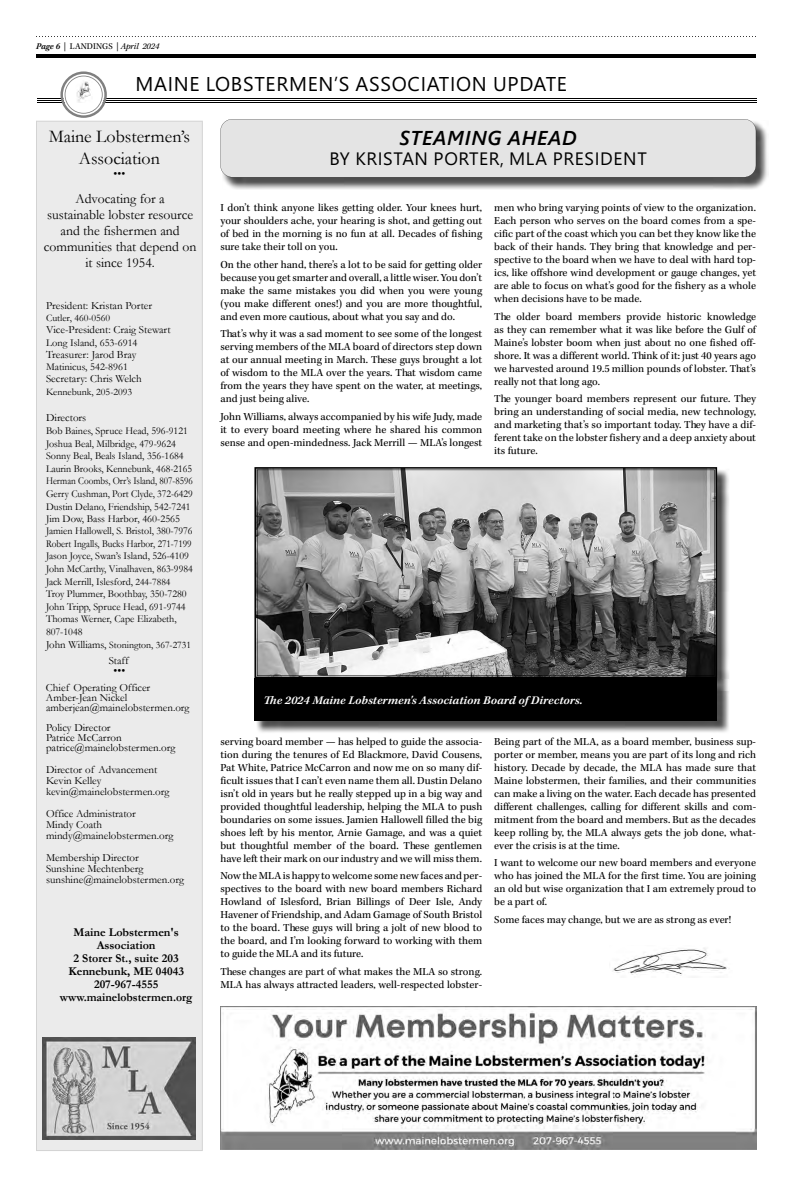
<style>
.page{position:relative;width:792px;height:1188px;background:#fff}
.page>*{position:absolute;margin:0;border:0;box-sizing:border-box;transform-origin:0 0}
.t1{font:20px "Segoe UI";letter-spacing:.035em;color:#000}
.t2{font:italic 600 20px "Segoe UI";letter-spacing:.035em;color:#000}
.t3{font:18px "Segoe UI";letter-spacing:.035em;color:#000}
.t4{font:18px/21.6px "Garamond";color:#000;text-align:center}
.t5{font:14px/16px "Garamond";color:#000;text-align:center}
.t6{font:700 12px/13px "Garamond";color:#000;text-align:center}
.t7{font:italic 600 12px "Kepler Std";color:#fff;scale:1.06 1}
.t8{font:11px/13px "Kepler Std";color:#000;text-align:justify}
.t9{font:11px/11px "Garamond";color:#000}
.t10{font:10.5px/12.6px "Garamond";color:#000}
.t11{font:10px "Garamond";color:#000}
.t12{font:9px "Kepler Std";letter-spacing:.01em;color:#000}
.s1{font-weight:600;font-style:italic}
.s2{font-style:italic}
.s3{font-size:10px}
.s4{font-size:11px}
</style>
<div class="page">
<svg style="left:36px;top:36px;width:720px;height:1px"></svg>
<hr style="left:36px;top:54px;width:720px;height:4px;background:#000">
<img style="left:220px;top:1006px;width:536px;height:143px">
<img style="left:223px;top:122px;width:545px;height:67px">
<div style="left:220px;top:119px;width:536px;height:58px;background:#e4e4e4"></div>
<hr style="left:37px;top:102px;width:720px;height:1px;background:#000">
<hr style="left:37px;top:100px;width:720px;height:1px;background:#000">
<hr style="left:37px;top:98px;width:720px;height:1px;background:#000">
<svg style="left:60px;top:71px;width:47px;height:47px"></svg>
<img style="left:75px;top:81px;width:17px;height:22px">
<div style="left:36px;top:121px;width:167px;height:1030px;background:#ebebeb"></div>
<img style="left:43px;top:1038px;width:153px;height:101px">
<img style="left:717px;top:469px;width:12px;height:211px">
<svg style="left:254px;top:467px;width:463px;height:211px;background:#424242"></svg>
<svg style="left:257px;top:470px;width:458px;height:206px;background:#8b8b8b"></svg>
<img style="left:613px;top:948px;width:114px;height:28px">
<img style="left:256px;top:691px;width:473px;height:42px">
<img style="left:717px;top:680px;width:12px;height:11px">
<div style="left:254px;top:678px;width:463px;height:43px;background:#000"></div>
<p class="t12" style="left:36px;top:41px;width:125px"><span class="s1">Page 6</span> | LANDINGS | <span class="s2">April 2024</span></p>
<h1 class="t1" style="left:135px;top:72px;width:433px">MAINE LOBSTERMEN’S ASSOCIATION UPDATE</h1>
<h2 class="t4" style="left:49px;top:126px;width:143px">Maine Lobstermen’s<br>Association</h2>
<p class="t9" style="left:114px;top:168px;width:13px">•••</p>
<h1 class="t2" style="left:399px;top:119px;width:179px">STEAMING AHEAD</h1>
<h2 class="t3" style="left:330px;top:149px;width:319px">BY KRISTAN PORTER, MLA PRESIDENT</h2>
<p class="t5" style="left:44px;top:190px;width:154px">Advocating for a<br>sustainable lobster resource and the fishermen and communities that depend on it since 1954.</p>
<p class="t8" style="left:220px;top:202px;width:263px">I don’t think anyone likes getting older. Your knees hurt, your shoulders ache, your hearing is shot, and getting out of bed in the morning is no fun at all. Decades of fishing sure take their toll on you.</p>
<p class="t8" style="left:494px;top:202px;width:263px">men who bring varying points of view to the organization.<br>Each person who serves on the board comes from a spe&shy;cific part of the coast which you can bet they know like the back of their hands. They bring that knowledge and per&shy;spective to the board when we have to deal with hard top&shy;ics, like offshore wind development or gauge changes, yet are able to focus on what’s good for the fishery as a whole when decisions have to be made.</p>
<p class="t8" style="left:494px;top:310px;width:263px">The older board members provide historic knowledge as they can remember what it was like before the Gulf of Maine’s lobster boom when just about no one fished off&shy;shore. It was a different world. Think of it: just 40 years ago we harvested around 19.5 million pounds of lobster. That’s really not that long ago.</p>
<p class="t8" style="left:494px;top:393px;width:263px">The younger board members represent our future. They bring an understanding of social media, new technology, and marketing that’s so important today. They have a dif&shy;ferent take on the lobster fishery and a deep anxiety about its future.</p>
<p class="t8" style="left:220px;top:258px;width:263px">On the other hand, there’s a lot to be said for getting older because you get smarter and overall, a little wiser. You don’t make the same mistakes you did when you were young (you make different ones!) and you are more thoughtful, and even more cautious, about what you say and do.</p>
<p class="t8" style="left:220px;top:328px;width:263px">That’s why it was a sad moment to see some of the longest serving members of the MLA board of directors step down at our annual meeting in March. These guys brought a lot of wisdom to the MLA over the years. That wisdom came from the years they have spent on the water, at meetings, and just being alive.</p>
<p class="t8" style="left:220px;top:410px;width:263px">John Williams, always accompanied by his wife Judy, made it to every board meeting where he shared his common sense and open-mindedness. Jack Merrill — MLA’s longest</p>
<p class="t9" style="left:46px;top:300px;width:108px">President: Kristan Porter</p>
<p class="t11" style="left:46px;top:311px;width:66px">Cutler, 460-0560</p>
<p class="t9" style="left:46px;top:324px;width:126px">Vice-President: Craig Stewart</p>
<p class="t10" style="left:46px;top:336px;width:93px">Long Island, 653-6914</p>
<p class="t9" style="left:46px;top:349px;width:92px">Treasurer: Jarod Bray</p>
<p class="t10" style="left:46px;top:361px;width:83px">Matinicus, 542-8961</p>
<p class="t9" style="left:46px;top:373px;width:97px">Secretary: Chris Welch</p>
<p class="t11" style="left:46px;top:385px;width:88px">Kennebunk, 205-2093</p>
<p class="t9" style="left:46px;top:412px;width:42px">Directors</p>
<p class="t10" style="left:46px;top:424px;width:148px">Bob Baines, Spruce Head, 596-9121<br>Joshua Beal, Milbridge, 479-9624<br>Sonny Beal, Beals Island, 356-1684<br>Laurin Brooks, Kennebunk, 468-2165<br>Herman Coombs, Orr’s Island, 807-8596<br>Gerry Cushman, Port Clyde, 372-6429<br>Dustin Delano, Friendship, 542-7241<br>Jim Dow, Bass Harbor, 460-2565<br>Jamien Hallowell, S. Bristol, 380-7976<br>Robert Ingalls, Bucks Harbor, 271-7199<br>Jason Joyce, Swan’s Island, 526-4109<br>John McCarthy, Vinalhaven, 863-9984<br>Jack Merrill, Islesford, <span class="s3">244-7884<br></span>Troy Plummer, Boothbay, 350-7280<br>John Tripp, Spruce Head, 691-9744<br>Thomas Werner, Cape Elizabeth, 807-1048</p>
<p class="t11" style="left:46px;top:638px;width:147px"><span class="s4">John Williams,</span> Stonington, 367-2731</p>
<p class="t9" style="left:109px;top:655px;width:22px">Staff</p>
<p class="t9" style="left:46px;top:662px;width:106px;line-height:17px;text-indent:68px">•••<br>Chief Operating Officer</p>
<p class="t9" style="left:46px;top:693px;width:145px;line-height:10px">Amber-Jean Nickel amberjean@mainelobstermen.org</p>
<p class="t9" style="left:46px;top:723px;width:131px;line-height:10px">Policy Director<br>Patrice McCarron patrice@mainelobstermen.org</p>
<p class="t9" style="left:46px;top:764px;width:125px">Director of Advancement<br>Kevin Kelley kevin@mainelobstermen.org</p>
<p class="t9" style="left:46px;top:808px;width:129px">Office Administrator<br>Mindy Coath mindy@mainelobstermen.org</p>
<p class="t9" style="left:46px;top:852px;width:140px">Membership Director<br>Sunshine Mechtenberg sunshine@mainelobstermen.org</p>
<p class="t7" style="left:263px;top:696px;width:303px">The 2024 Maine Lobstermen's Association Board of Directors.</p>
<p class="t8" style="left:494px;top:735px;width:263px">Being part of the MLA, as a board member, business sup&shy;porter or member, means you are part of its long and rich history. Decade by decade, the MLA has made sure that Maine lobstermen, their families, and their communities can make a living on the water. Each decade has presented different challenges, calling for different skills and com&shy;mitment from the board and members. But as the decades keep rolling by, the MLA always gets the job done, what&shy;ever the crisis is at the time.</p>
<p class="t8" style="left:494px;top:857px;width:263px">I want to welcome our new board members and everyone who has joined the MLA for the first time. You are joining an old but wise organization that I am extremely proud to be a part of.</p>
<p class="t8" style="left:494px;top:913px;width:238px">Some faces may change, but we are as strong as ever!</p>
<p class="t8" style="left:220px;top:735px;width:263px">serving board member — has helped to guide the associa&shy;tion during the tenures of Ed Blackmore, David Cousens, Pat White, Patrice McCarron and now me on so many dif&shy;ficult issues that I can’t even name them all. Dustin Delano isn’t old in years but he really stepped up in a big way and provided thoughtful leadership, helping the MLA to push boundaries on some issues. Jamien Hallowell filled the big shoes left by his mentor, Arnie Gamage, and was a quiet but thoughtful member of the board. These gentlemen have left their mark on our industry and we will miss them.</p>
<p class="t8" style="left:220px;top:870px;width:263px">Now the MLA is happy to welcome some new faces and per&shy;spectives to the board with new board members Richard Howland of Islesford, Brian Billings of Deer Isle, Andy Havener of Friendship, and Adam Gamage of South Bristol to the board. These guys will bring a jolt of new blood to the board, and I’m looking forward to working with them to guide the MLA and its future.</p>
<p class="t8" style="left:220px;top:965px;width:263px">These changes are part of what makes the MLA so strong.<br>MLA has always attracted leaders, well-respected lobster-</p>
<p class="t6" style="left:60px;top:926px;width:134px">Maine Lobstermen's<br>Association<br>2 Storer St., suite 203<br>Kennebunk, ME 04043<br>207-967-4555 www.mainelobstermen.org</p>
</div>
